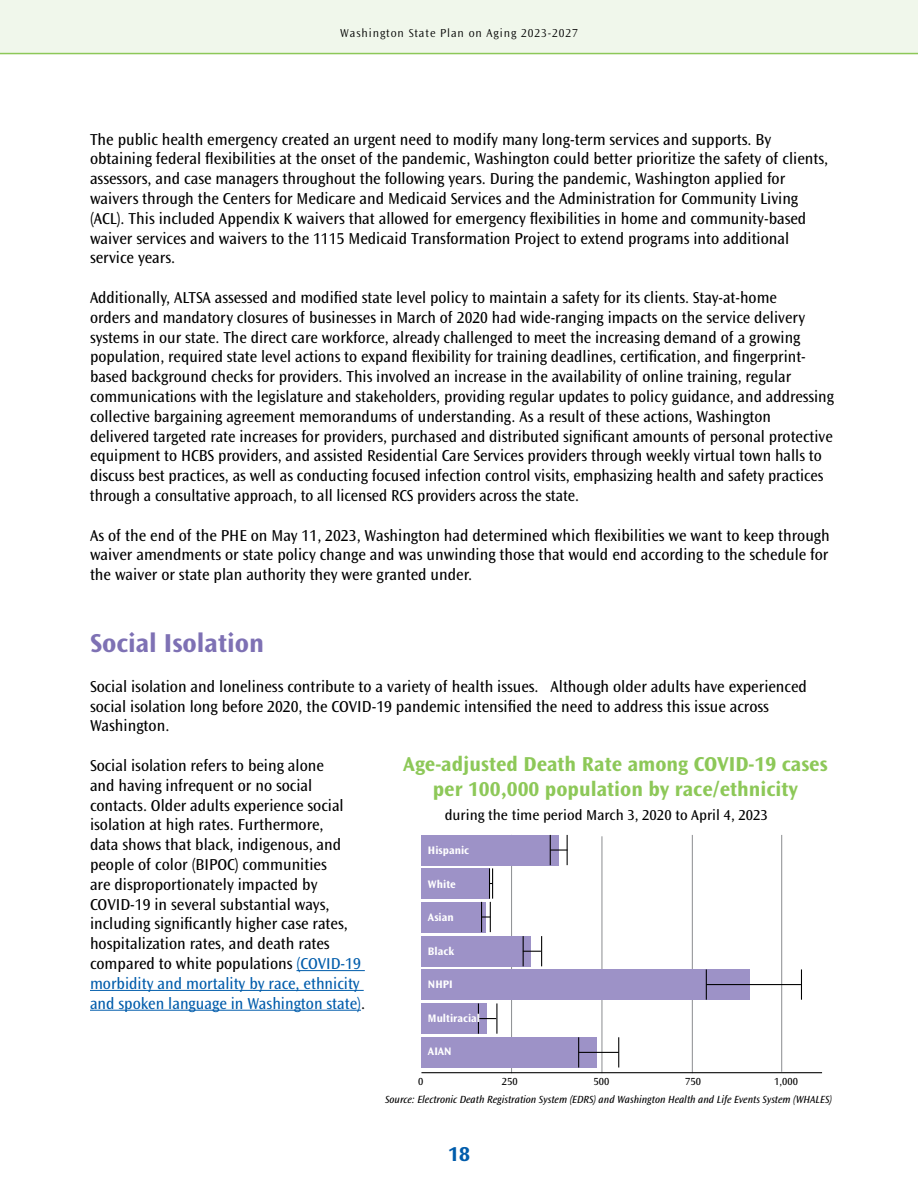
<style>
.page{position:relative;width:918px;height:1188px;background:#fff}
.page>*{position:absolute;margin:0;border:0;box-sizing:border-box;transform-origin:0 0}
.t1{font:700 27px "Ocean Sans Std";color:#7e71b4}
.t2{font:700 21px "Ocean Sans Std";color:#8dc858}
.t3{font:700 21px "Ocean Sans Std";color:#005cab}
.t4{font:16.5px/19.8px "Ocean Sans Std";color:#000}
.t5{font:16.5px/19.8px "Ocean Sans Std";color:#000;scale:.96 1}
.t6{font:15px "Ocean Sans Std";color:#000}
.t7{font:300 12px "Ocean Sans Std";letter-spacing:.075em;color:#000}
.t8{font:700 11.4px "Ocean Sans Std";color:#fff}
.t9{font:italic 10.8px "Ocean Sans Std";color:#000}
.t10{font:10.65px "Ocean Sans Std";color:#000}
.s1{color:#005cab}
</style>
<div class="page">
<div style="left:0;top:0;width:918px;height:54px;background:#f0f7eb"></div>
<hr style="left:0;top:53px;width:918px;height:1px;background:#8dc858">
<hr style="left:297px;top:970px;width:68px;height:1px;background:#005cab">
<hr style="left:90px;top:990px;width:274px;height:1px;background:#005cab">
<hr style="left:90px;top:1010px;width:271px;height:1px;background:#005cab">
<hr style="left:511px;top:835px;width:1px;height:238px;background:#939598">
<hr style="left:601px;top:836px;width:1px;height:237px;background:#939598">
<hr style="left:692px;top:835px;width:1px;height:238px;background:#939598">
<hr style="left:781px;top:835px;width:1px;height:237px;background:#939598">
<hr style="left:421px;top:1072px;width:401px;height:1px;background:#000">
<div style="left:421px;top:1037px;width:176px;height:31px;background:#9d92c7"></div>
<hr style="left:578px;top:1037px;width:1px;height:31px;background:#000">
<hr style="left:618px;top:1037px;width:1px;height:31px;background:#000">
<hr style="left:579px;top:1052px;width:40px;height:1px;background:#000">
<div style="left:421px;top:1003px;width:66px;height:31px;background:#9d92c7"></div>
<hr style="left:478px;top:1003px;width:1px;height:31px;background:#000">
<hr style="left:496px;top:1003px;width:1px;height:31px;background:#000">
<svg style="left:479px;top:1018px;width:17px;height:1px"></svg>
<div style="left:421px;top:969px;width:329px;height:31px;background:#9d92c7"></div>
<hr style="left:706px;top:969px;width:1px;height:31px;background:#000">
<hr style="left:801px;top:969px;width:1px;height:31px;background:#000">
<hr style="left:706px;top:984px;width:95px;height:1px;background:#000">
<div style="left:421px;top:936px;width:110px;height:30px;background:#9d92c7"></div>
<hr style="left:523px;top:936px;width:1px;height:30px;background:#000">
<hr style="left:541px;top:936px;width:1px;height:30px;background:#000">
<svg style="left:523px;top:951px;width:18px;height:1px"></svg>
<div style="left:421px;top:902px;width:64px;height:30px;background:#9d92c7"></div>
<hr style="left:481px;top:902px;width:1px;height:30px;background:#000">
<hr style="left:490px;top:902px;width:1px;height:30px;background:#000">
<svg style="left:482px;top:916px;width:8px;height:2px"></svg>
<div style="left:421px;top:868px;width:68px;height:31px;background:#9d92c7"></div>
<hr style="left:489px;top:868px;width:1px;height:31px;background:#000">
<hr style="left:492px;top:868px;width:1px;height:31px;background:#000">
<div style="left:421px;top:835px;width:138px;height:30px;background:#9d92c7"></div>
<hr style="left:550px;top:835px;width:1px;height:30px;background:#000">
<hr style="left:567px;top:835px;width:1px;height:30px;background:#000">
<svg style="left:550px;top:849px;width:17px;height:2px"></svg>
<p class="t7" style="left:340px;top:26px;width:239px">Washington State Plan on Aging 2023-2027</p>
<p class="t4" style="left:90px;top:129px;width:740px">The public health emergency created an urgent need to modify many long-term services and supports. By obtaining federal fexibilities at the onset of the pandemic, Washington could better prioritize the safety of clients, assessors, and case managers throughout the following years. During the pandemic, Washington applied for waivers through the Centers for Medicare and Medicaid Services and the Administration for Community Living (ACL). This included Appendix K waivers that allowed for emergency fexibilities in home and community-based waiver services and waivers to the 1115 Medicaid Transformation Project to extend programs into additional service years.</p>
<p class="t5" style="left:90px;top:288px;width:776px">Additionally, ALTSA assessed and modifed state level policy to maintain a safety for its clients. Stay-at-home<br>orders and mandatory closures of businesses in March of 2020 had wide-ranging impacts on the service delivery systems in our state. The direct care workforce, already challenged to meet the increasing demand of a growing population, required state level actions to expand fexibility for training deadlines, certifcation, and fngerprint&shy;based background checks for providers. This involved an increase in the availability of online training, regular communications with the legislature and stakeholders, providing regular updates to policy guidance, and addressing collective bargaining agreement memorandums of understanding. As a result of these actions, Washington delivered targeted rate increases for providers, purchased and distributed signifcant amounts of personal protective equipment to HCBS providers, and assisted Residential Care Services providers through weekly virtual town halls to discuss best practices, as well as conducting focused infection control visits, emphasizing health and safety practices through a consultative approach, to all licensed RCS providers across the state.</p>
<p class="t4" style="left:90px;top:525px;width:741px;text-align:justify">As of the end of the PHE on May 11, 2023, Washington had determined which fexibilities we want to keep through waiver amendments or state policy change and was unwinding those that would end according to the schedule for the waiver or state plan authority they were granted under.</p>
<h2 class="t1" style="left:90px;top:628px;width:176px">Social Isolation</h2>
<p class="t4" style="left:90px;top:677px;width:718px">Social isolation and loneliness contribute to a variety of health issues. Although older adults have experienced social isolation long before 2020, the COVID-19 pandemic intensifed the need to address this issue across<br>Washington.</p>
<p class="t4" style="left:90px;top:756px;width:235px">Social isolation refers to being alone</p>
<p class="t2" style="left:403px;top:752px;width:426px">Age-adjusted Death Rate among COVID-19 cases</p>
<p class="t4" style="left:90px;top:776px;width:224px">and having infrequent or no social</p>
<p class="t2" style="left:433px;top:777px;width:367px">per 100,000 population by race/ethnicity</p>
<p class="t4" style="left:90px;top:795px;width:255px">contacts. Older adults experience social</p>
<p class="t6" style="left:445px;top:806px;width:325px">during the time period March 3, 2020 to April 4, 2023</p>
<p class="t4" style="left:90px;top:815px;width:235px">isolation at high rates. Furthermore,</p>
<p class="t4" style="left:90px;top:835px;width:277px">data shows that black, indigenous, and people of color (BIPOC) communities<br>are disproportionately impacted by COVID-19 in several substantial ways, including signifcantly higher case rates, hospitalization rates, and death rates compared to white populations <span class="s1">(COVID-19 morbidity and mortality by race, ethnicity and spoken language in Washington state)</span>.</p>
<p class="t8" style="left:428px;top:844px;width:43px">Hispanic</p>
<p class="t8" style="left:428px;top:878px;width:29px">White</p>
<p class="t8" style="left:428px;top:911px;width:27px">Asian</p>
<p class="t8" style="left:428px;top:945px;width:28px">Black</p>
<p class="t8" style="left:428px;top:978px;width:26px">NHPI</p>
<p class="t8" style="left:428px;top:1012px;width:54px">Multiracial</p>
<p class="t8" style="left:428px;top:1045px;width:25px">AIAN</p>
<p class="t10" style="left:418px;top:1075px;width:7px">0</p>
<p class="t10" style="left:502px;top:1075px;width:17px">250</p>
<p class="t10" style="left:594px;top:1075px;width:17px">500</p>
<p class="t10" style="left:685px;top:1075px;width:17px">750</p>
<p class="t10" style="left:774px;top:1075px;width:25px">1,000</p>
<p class="t9" style="left:385px;top:1094px;width:448px">Source: Electronic Death Registration System (EDRS) and Washington Health and Life Events System (WHALES)</p>
<p class="t3" style="left:448px;top:1143px;width:23px">18</p>
</div>
